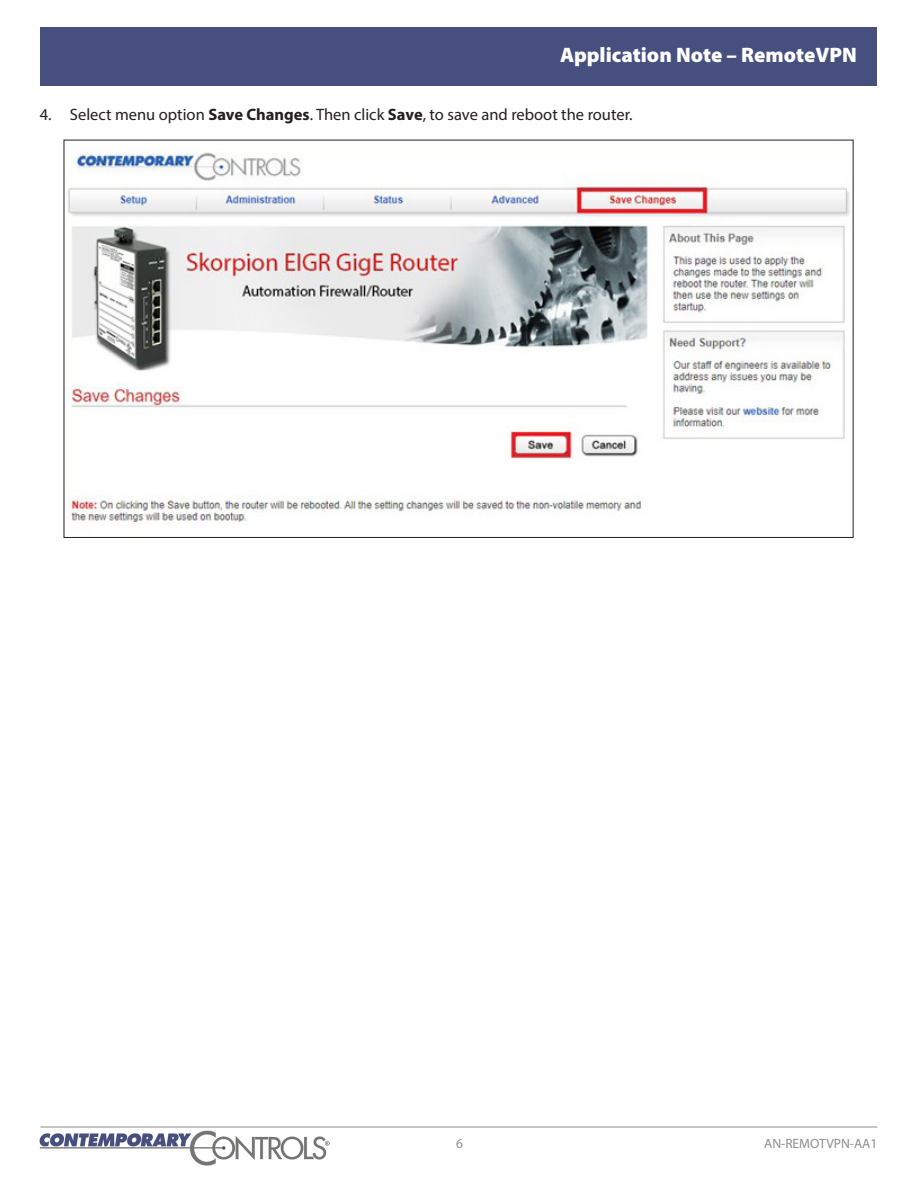
<style>
.page{position:relative;width:918px;height:1188px;background:#fff}
.page>*{position:absolute;margin:0;border:0;box-sizing:border-box;transform-origin:0 0}
.t1{font:900 21px "Myriad Pro";color:#fff}
.Body_Text{font:16.5px "Myriad Pro";color:#231f20}
.t2{font:13.5px "Myriad Pro";color:#8e8e8d}
.s1{font-weight:700}
</style>
<div class="page">
<hr style="left:40px;top:1127px;width:838px;height:1px;background:#8e8d8c">
<div style="left:40px;top:27px;width:838px;height:59px;background:#464f7e"></div>
<img style="left:40px;top:1131px;width:290px;height:35px">
<img style="left:67px;top:147px;width:783px;height:378px">
<p class="t1" style="left:560px;top:41px;width:298px">Application Note – RemoteVPN</p>
<p class="Body_Text" style="left:40px;top:105px;width:594px">4. Select menu option <span class="s1">Save Changes</span>. Then click <span class="s1">Save</span>, to save and reboot the router.</p>
<p class="t2" style="left:456px;top:1135px;width:8px">6</p>
<p class="t2" style="left:764px;top:1135px;width:115px">AN-REMOTVPN-AA1</p>
</div>
